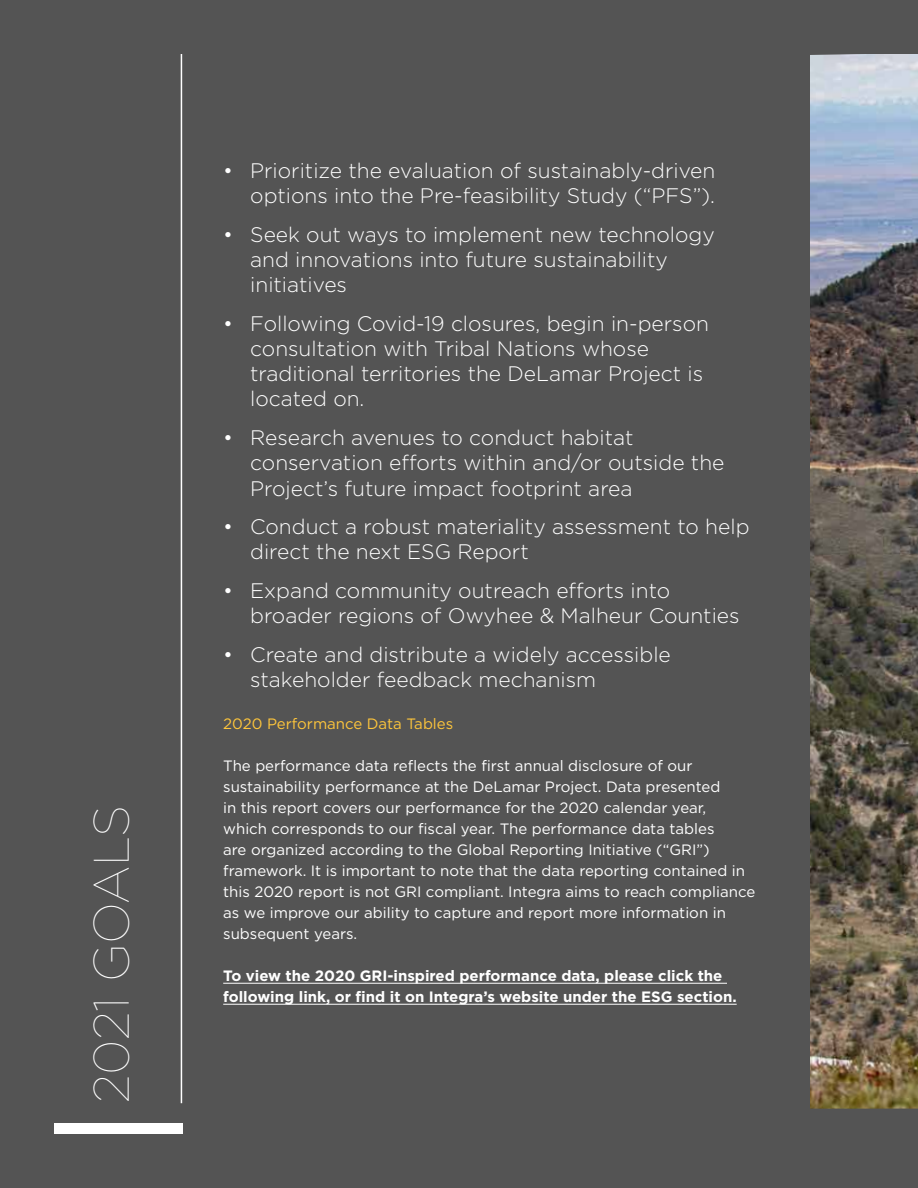
<style>
.page{position:relative;width:918px;height:1188px;background:#545454}
.page>*{position:absolute;margin:0;border:0;box-sizing:border-box;transform-origin:0 0}
.t1{font:100 49.8px "Gotham HTF";color:#fff}
.t2{font:300 21px/25.2px "Gotham HTF";color:#fff}
.t3{font:15px/21px "Gotham HTF";color:#fff}
.t4{font:700 15px/21px "Gotham HTF";color:#fff}
.t5{font:15px "Gotham HTF";color:#ffc63b}
</style>
<div class="page">
<div style="left:54px;top:1124px;width:128px;height:10px;background:#fff"></div>
<hr style="left:181px;top:54px;width:1px;height:1049px;background:#fff">
<hr style="left:223px;top:983px;width:504px;height:1px;background:#fff">
<hr style="left:223px;top:1004px;width:514px;height:1px;background:#fff">
<img style="left:810px;top:54px;width:108px;height:1055px">
<h1 class="t1" style="left:85px;top:1103px;width:300px;rotate:-90deg">2021 GOALS</h1>
<p class="t2" style="left:223px;top:158px;width:494px;text-align:right">• Prioritize the evaluation of sustainably-driven options into the Pre-feasibility Study (“PFS”).</p>
<p class="t2" style="left:250px;top:221px;width:466px;text-indent:-27px">• Seek out ways to implement new technology and innovations into future sustainability initiatives</p>
<p class="t2" style="left:250px;top:311px;width:460px;text-indent:-27px">• Following Covid-19 closures, begin in-person consultation with Tribal Nations whose traditional territories the DeLamar Project is located on.</p>
<p class="t2" style="left:250px;top:425px;width:476px;text-indent:-27px">• Research avenues to conduct habitat conservation efforts within and/or outside the<br>Project’s future impact footprint area</p>
<p class="t2" style="left:250px;top:514px;width:501px;text-indent:-27px">• Conduct a robust materiality assessment to help direct the next ESG Report</p>
<p class="t2" style="left:250px;top:578px;width:491px;text-indent:-27px">• Expand community outreach efforts into broader regions of Owyhee &amp; Malheur Counties</p>
<p class="t2" style="left:250px;top:642px;width:422px;text-indent:-27px">• Create and distribute a widely accessible stakeholder feedback mechanism</p>
<p class="t5" style="left:223px;top:716px;width:232px">2020 Performance Data Tables</p>
<p class="t3" style="left:223px;top:755px;width:534px">The performance data reflects the first annual disclosure of our sustainability performance at the DeLamar Project. Data presented<br>in this report covers our performance for the 2020 calendar year,<br>which corresponds to our fiscal year. The performance data tables<br>are organized according to the Global Reporting Initiative (“GRI”) framework. It is important to note that the data reporting contained in this 2020 report is not GRI compliant. Integra aims to reach compliance as we improve our ability to capture and report more information in subsequent years.</p>
<p class="t4" style="left:223px;top:965px;width:515px">To view the 2020 GRI-inspired performance data, please click the following link, or find it on Integra’s website under the ESG section.</p>
</div>
